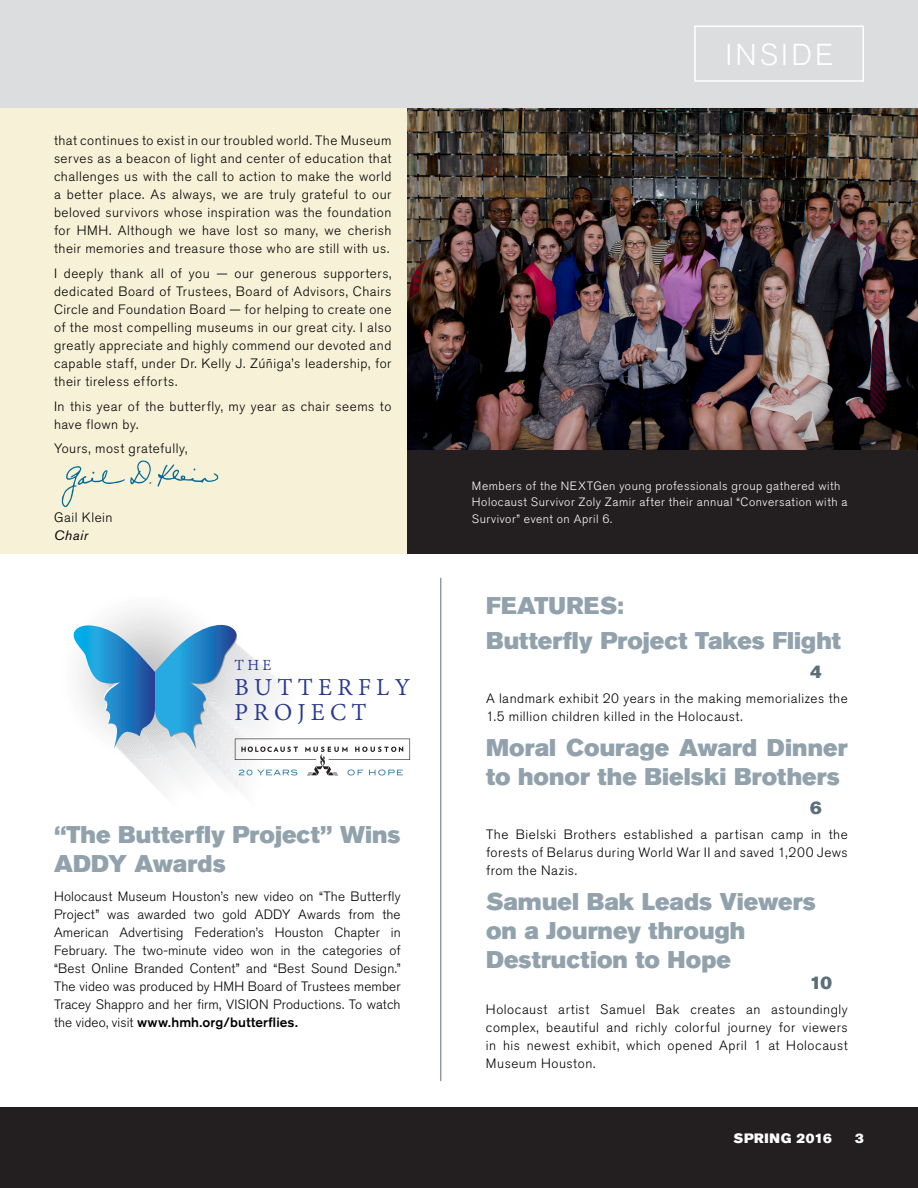
<style>
.page{position:relative;width:918px;height:1188px;background:#fff}
.page>*{position:absolute;margin:0;border:0;box-sizing:border-box;transform-origin:0 0}
.t1{font:300 30px "Akzidenz Grotesk BE";letter-spacing:.105em;color:#fff}
.t2{font:26.4px/25px "Adobe Devanagari";letter-spacing:.2em;color:#283890}
.t3{font:24px/28.8px "Akzidenz Grotesk BE Super";letter-spacing:.005em;color:#92a2ad}
.t4{font:18px "Akzidenz Grotesk BE Super";color:#5b6f7b}
.t5{font:16.8px "Adobe Devanagari";color:#283890}
.t6{font:300 13.5px/18px "Akzidenz Grotesk BE";letter-spacing:.035em;color:#000001;text-align:justify}
.t7{font:13.5px "Akzidenz Grotesk BE Super";letter-spacing:.05em;color:#fff}
.t8{font:italic 13.5px "Akzidenz Grotesk BE";letter-spacing:.04em;color:#000001}
.t9{font:300 12px/16.5px "Akzidenz Grotesk BE";letter-spacing:.045em;color:#fff}
.s1{font-weight:500}
</style>
<div class="page">
<div style="left:0;top:0;width:441px;height:554px;background:#f7f1d7"></div>
<img style="left:407px;top:108px;width:511px;height:342px">
<hr style="left:441px;top:578px;width:1px;height:503px;background:#5b6f7b">
<div style="left:407px;top:450px;width:511px;height:104px;background:#231f20"></div>
<svg style="left:62px;top:460px;width:157px;height:48px"></svg>
<svg style="left:68px;top:621px;width:342px;height:170px"></svg>
<div style="left:0;top:1107px;width:918px;height:81px;background:#231f20"></div>
<div style="left:0;top:0;width:918px;height:108px;background:#dcdddf"></div>
<div style="left:694px;top:26px;width:170px;height:56px;border:2px solid #fff"></div>
<p class="t6" style="left:54px;top:132px;width:339px">that continues to exist in our troubled world. The Museum serves as a beacon of light and center of education that challenges us with the call to action to make the world a better place. As always, we are truly grateful to our beloved survivors whose inspiration was the foundation for HMH. Although we have lost so many, we cherish their memories and treasure those who are still with us.</p>
<p class="t6" style="left:54px;top:264px;width:339px">I deeply thank all of you — our generous supporters, dedicated Board of Trustees, Board of Advisors, Chairs Circle and Foundation Board — for helping to create one of the most compelling museums in our great city. I also greatly appreciate and highly commend our devoted and capable staff, under Dr. Kelly J. Zúñiga’s leadership, for their tireless efforts.</p>
<p class="t6" style="left:54px;top:397px;width:339px">In this year of the butterfly, my year as chair seems to have flown by.</p>
<p class="t6" style="left:54px;top:440px;width:135px">Yours, most gratefully,</p>
<p class="t6" style="left:54px;top:509px;width:60px">Gail Klein</p>
<p class="t8" style="left:54px;top:527px;width:36px">Chair</p>
<p class="t5" style="left:235px;top:655px;width:39px">THE</p>
<p class="t2" style="left:235px;top:677px;width:177px">BUTTERFLY<br>PROJECT</p>
<p class="t3" style="left:54px;top:820px;width:348px">“The Butterfly Project” Wins<br>ADDY Awards</p>
<p class="t6" style="left:54px;top:888px;width:348px">Holocaust Museum Houston’s new video on “The Butterfly Project” was awarded two gold ADDY Awards from the American Advertising Federation’s Houston Chapter in February. The two-minute video won in the categories of “Best Online Branded Content” and “Best Sound Design.” The video was produced by HMH Board of Trustees member Tracey Shappro and her firm, VISION Productions. To watch the video, visit <span class="s1">www.hmh.org/butterflies.</span></p>
<p class="t1" style="left:726px;top:38px;width:109px">INSIDE</p>
<p class="t9" style="left:472px;top:478px;width:377px">Members of the NEXTGen young professionals group gathered with<br>Holocaust Survivor Zoly Zamir after their annual “Conversation with a<br>Survivor” event on April 6.</p>
<p class="t3" style="left:486px;top:591px;width:139px">FEATURES:</p>
<p class="t3" style="left:486px;top:626px;width:356px">Butterfly Project Takes Flight</p>
<p class="t4" style="left:810px;top:661px;width:13px">4</p>
<p class="t6" style="left:486px;top:689px;width:363px">A landmark exhibit 20 years in the making memorializes the<br>1.5 million children killed in the Holocaust.</p>
<p class="t3" style="left:486px;top:734px;width:363px">Moral Courage Award Dinner to honor the Bielski Brothers</p>
<p class="t4" style="left:810px;top:797px;width:13px">6</p>
<p class="t6" style="left:486px;top:825px;width:363px">The Bielski Brothers established a partisan camp in the forests of Belarus during World War II and saved 1,200 Jews from the Nazis.</p>
<p class="t3" style="left:486px;top:887px;width:331px">Samuel Bak Leads Viewers on a Journey through<br>Destruction to Hope</p>
<p class="t4" style="left:810px;top:973px;width:24px">10</p>
<p class="t6" style="left:486px;top:1001px;width:363px">Holocaust artist Samuel Bak creates an astoundingly complex, beautiful and richly colorful journey for viewers in his newest exhibit, which opened April 1 at Holocaust Museum Houston.</p>
<p class="t7" style="left:734px;top:1130px;width:100px">SPRING 2016</p>
<p class="t7" style="left:855px;top:1130px;width:10px">3</p>
</div>
